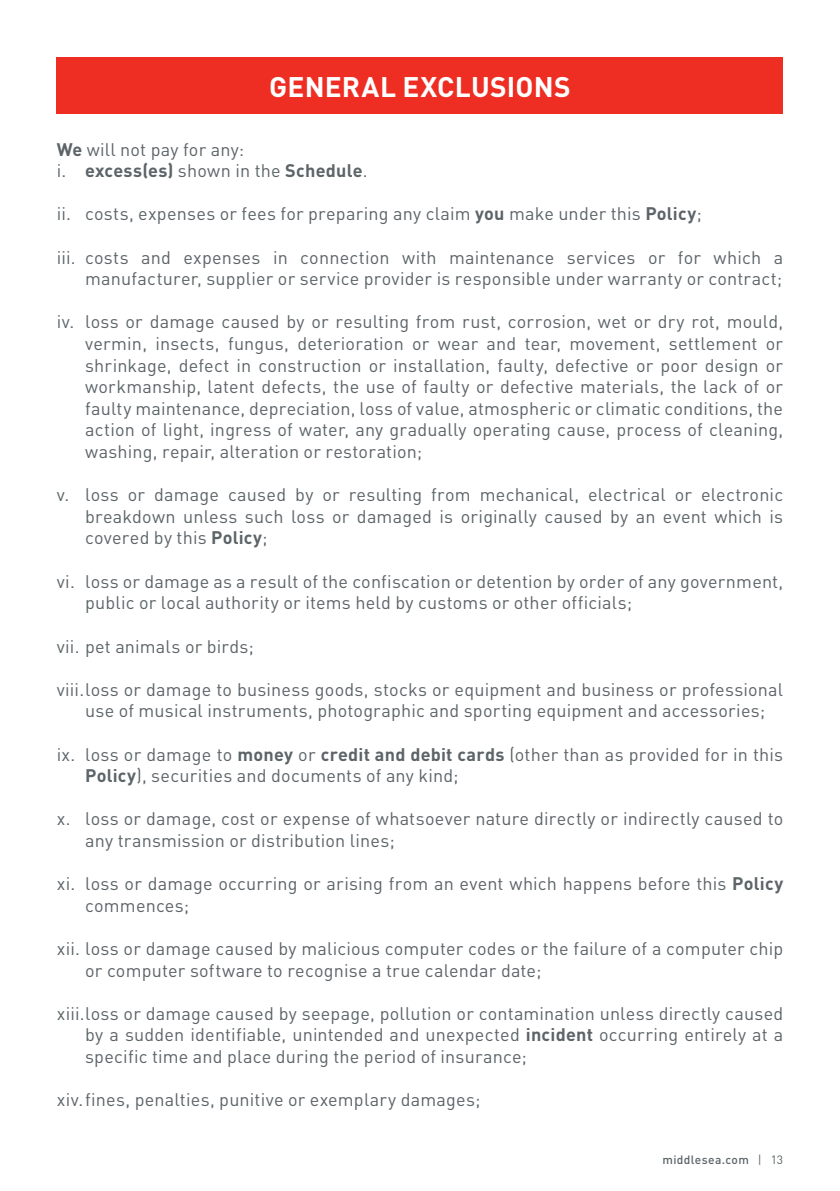
<style>
.page{position:relative;width:840px;height:1191px;background:#fff}
.page>*{position:absolute;margin:0;border:0;box-sizing:border-box;transform-origin:0 0}
.t1{font:700 28px "DIN Pro";letter-spacing:.005em;color:#fff}
.t2{font:18px/21.6px "DIN Pro";letter-spacing:.01em;color:#5c6468}
.t3{font:500 12px "DIN Pro";letter-spacing:.025em;color:#5c6468}
.s1{font-weight:700}
.s2{font-weight:400}
</style>
<div class="page">
<div style="left:57px;top:57px;width:725px;height:56px;background:#ee2e22"></div>
<h1 class="t1" style="left:269px;top:64px;width:303px">GENERAL EXCLUSIONS</h1>
<p class="t2" style="left:57px;top:136px;width:312px"><span class="s1">We</span> will not pay for any:<br>i. <span class="s1">excess(es)</span> shown in the <span class="s1">Schedule</span>.</p>
<p class="t2" style="left:57px;top:201px;width:646px">ii. costs, expenses or fees for preparing any claim <span class="s1">you</span> make under this <span class="s1">Policy</span>;</p>
<p class="t2" style="left:57px;top:244px;width:727px;text-align:right">iii. costs and expenses in connection with maintenance services or for which a manufacturer, supplier or service provider is responsible under warranty or contract;</p>
<p class="t2" style="left:85px;top:309px;width:699px;text-align:justify;text-indent:-28px">iv. loss or damage caused by or resulting from rust, corrosion, wet or dry rot, mould, vermin, insects, fungus, deterioration or wear and tear, movement, settlement or shrinkage, defect in construction or installation, faulty, defective or poor design or workmanship, latent defects, the use of faulty or defective materials, the lack of or faulty maintenance, depreciation, loss of value, atmospheric or climatic conditions, the action of light, ingress of water, any gradually operating cause, process of cleaning, washing, repair, alteration or restoration;</p>
<p class="t2" style="left:85px;top:482px;width:699px;text-align:justify;text-indent:-28px">v. loss or damage caused by or resulting from mechanical, electrical or electronic breakdown unless such loss or damaged is originally caused by an event which is covered by this <span class="s1">Policy</span>;</p>
<p class="t2" style="left:85px;top:568px;width:699px;text-indent:-28px">vi. loss or damage as a result of the confiscation or detention by order of any government, public or local authority or items held by customs or other officials;</p>
<p class="t2" style="left:57px;top:633px;width:198px">vii. pet animals or birds;</p>
<p class="t2" style="left:57px;top:676px;width:727px;text-align:center">viii.loss or damage to business goods, stocks or equipment and business or professional use of musical instruments, photographic and sporting equipment and accessories;</p>
<p class="t2" style="left:85px;top:741px;width:699px;text-indent:-28px">ix. loss or damage to <span class="s1">money</span> or <span class="s1">credit and debit cards</span> (other than as provided for in this<br><span class="s1">Policy</span>), securities and documents of any kind;</p>
<p class="t2" style="left:85px;top:806px;width:699px;text-indent:-28px">x. loss or damage, cost or expense of whatsoever nature directly or indirectly caused to any transmission or distribution lines;</p>
<p class="t2" style="left:85px;top:871px;width:699px;text-indent:-28px">xi. loss or damage occurring or arising from an event which happens before this <span class="s1">Policy </span>commences;</p>
<p class="t2" style="left:85px;top:936px;width:699px;text-indent:-28px">xii. loss or damage caused by malicious computer codes or the failure of a computer chip or computer software to recognise a true calendar date;</p>
<p class="t2" style="left:85px;top:1000px;width:699px;text-align:justify;text-indent:-28px">xiii.loss or damage caused by seepage, pollution or contamination unless directly caused by a sudden identifiable, unintended and unexpected <span class="s1">incident</span> occurring entirely at a specific time and place during the period of insurance;</p>
<p class="t2" style="left:57px;top:1087px;width:425px">xiv.fines, penalties, punitive or exemplary damages;</p>
<p class="t3" style="left:662px;top:1150px;width:122px">middlesea.com <span class="s2">| 13</span></p>
</div>
